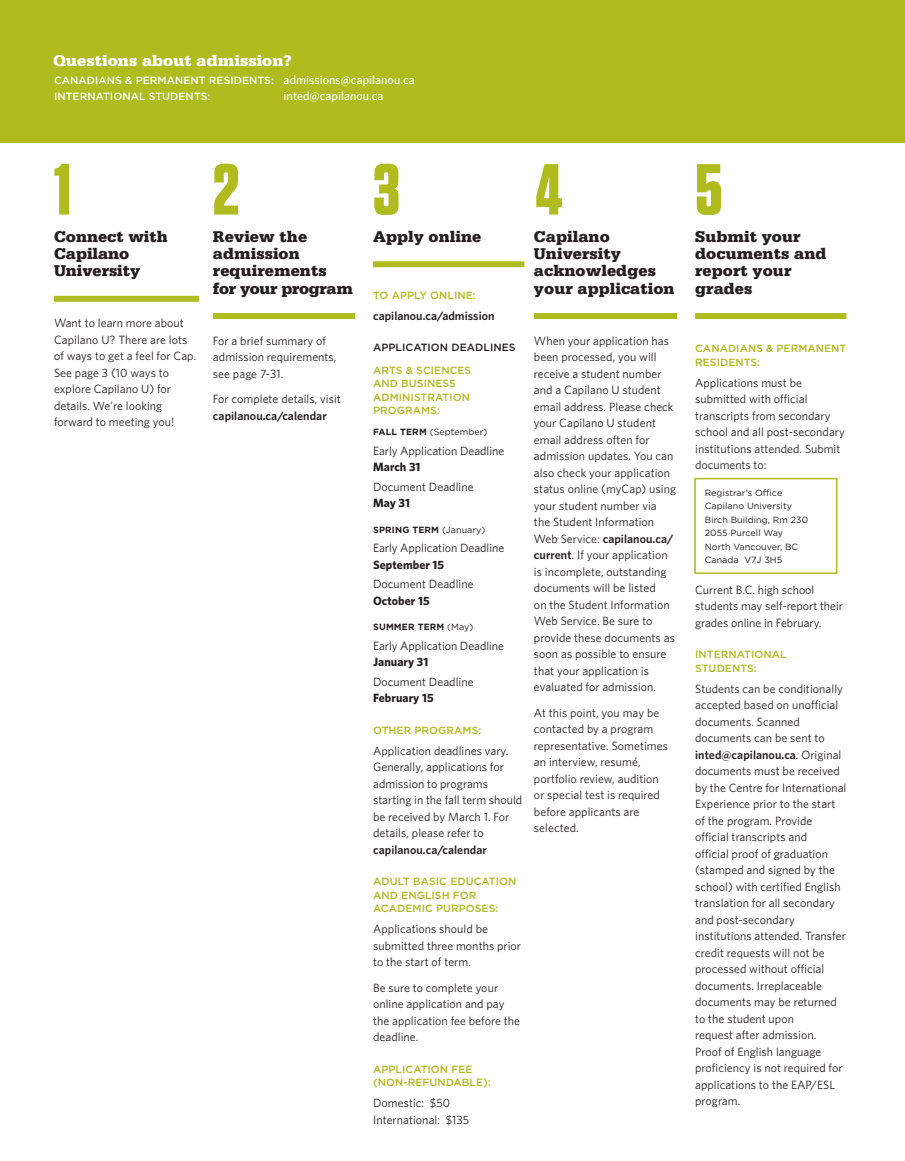
<style>
.page{position:relative;width:905px;height:1161px;background:#fff}
.page>*{position:absolute;margin:0;border:0;box-sizing:border-box;transform-origin:0 0}
.t1{font:700 72px "Tungsten";color:#b0bb1d}
.t2{font:900 16.5px/17.2px "Serifa Std";letter-spacing:.005em;color:#231f20}
.t3{font:900 16.5px "Serifa Std";letter-spacing:.005em;color:#fff}
.t4{font:12px/16.5px "Whitney";letter-spacing:.005em;color:#231f20}
.t5{font:600 12px "Whitney";letter-spacing:.005em;color:#231f20}
.t6{font:700 12px "Whitney";letter-spacing:.005em;color:#231f20}
.t7{font:500 12px "Whitney";letter-spacing:.005em;color:#fff}
.t8{font:500 10.5px/13.5px "Gotham";letter-spacing:.005em;color:#b0bb1d}
.t9{font:500 10.5px/16.5px "Gotham";letter-spacing:.005em;color:#fff}
.t10{font:500 10.5px "Gotham";letter-spacing:.005em;color:#231f20}
.t11{font:9px/13.5px "Gotham";letter-spacing:.005em;color:#231f20}
.t12{font:700 9px "Gotham";letter-spacing:.02em;color:#231f20}
.s1{font-family:"Whitney";font-size:12px}
.s2{font-weight:700}
.s3{font-weight:400}
.s4{font-weight:600}
.s5{font-style:italic}
</style>
<div class="page">
<div style="left:0;top:0;width:904px;height:143px;background:#b0bb1d"></div>
<div style="left:54px;top:296px;width:145px;height:6px;background:#b0bb1d"></div>
<div style="left:213px;top:313px;width:142px;height:6px;background:#b0bb1d"></div>
<div style="left:373px;top:261px;width:151px;height:6px;background:#b0bb1d"></div>
<div style="left:534px;top:313px;width:143px;height:6px;background:#b0bb1d"></div>
<div style="left:695px;top:313px;width:151px;height:6px;background:#b0bb1d"></div>
<div style="left:694px;top:478px;width:143px;height:96px;border:2px solid #b0bb1d"></div>
<h2 class="t3" style="left:53px;top:51px;width:240px">Questions about admission?</h2>
<p class="t9" style="left:54px;top:72px;width:362px">CANADIANS &amp; PERMANENT RESIDENTS: <span class="s1">admissions@capilanou.ca<br></span>INTERNATIONAL STUDENTS:</p>
<p class="t7" style="left:284px;top:88px;width:101px">inted@capilanou.ca</p>
<h1 class="t1" style="left:213px;top:151px;width:28px">2</h1>
<h1 class="t1" style="left:373px;top:151px;width:28px">3</h1>
<h1 class="t1" style="left:54px;top:151px;width:18px">1</h1>
<h1 class="t1" style="left:695px;top:151px;width:29px">5</h1>
<h1 class="t1" style="left:535px;top:151px;width:28px">4</h1>
<h2 class="t2" style="left:54px;top:228px;width:115px">Connect with<br>Capilano<br>University</h2>
<p class="t4" style="left:54px;top:315px;width:144px">Want to learn more about<br>Capilano U? There are lots of ways to get a feel for Cap.<br>See page 3 (10 ways to explore Capilano U) for details. We’re looking forward to meeting you!</p>
<h2 class="t2" style="left:213px;top:228px;width:141px">Review the admission requirements for your program</h2>
<p class="t4" style="left:213px;top:332px;width:125px">For a brief summary of admission requirements, see page 7-31.</p>
<p class="t4" style="left:213px;top:390px;width:129px">For complete details, visit</p>
<p class="t5" style="left:213px;top:407px;width:115px">capilanou.ca/calendar</p>
<h2 class="t2" style="left:373px;top:228px;width:110px">Apply online</h2>
<p class="t8" style="left:373px;top:288px;width:104px">TO APPLY ONLINE:</p>
<p class="t5" style="left:373px;top:308px;width:123px">capilanou.ca/admission</p>
<p class="t10" style="left:373px;top:341px;width:144px">APPLICATION DEADLINES</p>
<p class="t8" style="left:373px;top:363px;width:100px">ARTS &amp; SCIENCES<br>AND BUSINESS<br>ADMINISTRATION<br>PROGRAMS:</p>
<p class="t11" style="left:373px;top:425px;width:116px"><span class="s2">FALL TERM</span> (September)</p>
<p class="t4" style="left:373px;top:442px;width:133px">Early Application Deadline</p>
<p class="t6" style="left:373px;top:459px;width:49px">March 31</p>
<p class="t4" style="left:373px;top:478px;width:102px">Document Deadline</p>
<p class="t6" style="left:373px;top:495px;width:39px">May 31</p>
<p class="t12" style="left:373px;top:524px;width:114px">SPRING TERM <span class="s3">(January)</span></p>
<p class="t4" style="left:373px;top:540px;width:133px">Early Application Deadline</p>
<p class="t6" style="left:373px;top:557px;width:73px">September 15</p>
<p class="t4" style="left:373px;top:576px;width:102px">Document Deadline</p>
<p class="t6" style="left:373px;top:593px;width:58px">October 15</p>
<p class="t12" style="left:373px;top:621px;width:102px">SUMMER TERM <span class="s3">(May)</span></p>
<p class="t4" style="left:373px;top:637px;width:132px">Early Application Deadline</p>
<p class="t6" style="left:373px;top:654px;width:57px">January 31</p>
<p class="t4" style="left:373px;top:673px;width:102px">Document Deadline</p>
<p class="t6" style="left:373px;top:690px;width:62px">February 15</p>
<p class="t8" style="left:373px;top:723px;width:110px">OTHER PROGRAMS:</p>
<p class="t4" style="left:373px;top:742px;width:151px">Application deadlines vary.<br>Generally, applications for admission to programs starting in the fall term should be received by March 1. For details, please refer to</p>
<p class="t5" style="left:373px;top:842px;width:115px">capilanou.ca/calendar</p>
<p class="t8" style="left:373px;top:875px;width:145px">ADULT BASIC EDUCATION<br>AND ENGLISH FOR<br>ACADEMIC PURPOSES:</p>
<p class="t4" style="left:373px;top:921px;width:149px">Applications should be submitted three months prior to the start of term.</p>
<p class="t4" style="left:373px;top:979px;width:148px">Be sure to complete your online application and pay the application fee before the deadline.</p>
<p class="t8" style="left:373px;top:1062px;width:119px">APPLICATION FEE (NON-REFUNDABLE):</p>
<p class="t4" style="left:373px;top:1095px;width:98px">Domestic: $50<br>International: $135</p>
<h2 class="t2" style="left:534px;top:228px;width:142px">Capilano<br>University acknowledges your application</h2>
<p class="t4" style="left:534px;top:332px;width:144px">When your application has been processed, you will receive a student number and a Capilano U student email address. Please check your Capilano U student email address often for admission updates. You can also check your application status online (myCap) using your student number via<br>the Student Information<br>Web Service: <span class="s4">capilanou.ca/ current</span>. If your application is incomplete, outstanding documents will be listed<br>on the Student Information<br>Web Service. Be sure to provide these documents as soon as possible to ensure that your application is evaluated for admission.</p>
<p class="t4" style="left:534px;top:704px;width:135px">At this point, you may be contacted by a program representative. Sometimes an interview, resumé, portfolio review, audition or special test is required before applicants are selected.</p>
<h2 class="t2" style="left:695px;top:228px;width:133px">Submit your documents and report your grades</h2>
<p class="t8" style="left:695px;top:341px;width:153px">CANADIANS &amp; PERMANENT<br>RESIDENTS:</p>
<p class="t4" style="left:695px;top:374px;width:151px">Applications must be submitted with official transcripts from secondary school and all post-secondary institutions attended. Submit documents to:</p>
<p class="t11" style="left:704px;top:485px;width:105px">Registrar’s Office<br>Capilano University<br>Birch Building, Rm 230<br>2055 Purcell Way<br>North Vancouver, BC<br>Canada V7J 3H5</p>
<p class="t4" style="left:695px;top:581px;width:149px">Current B.C. high school students may self-report their grades online in February.</p>
<p class="t8" style="left:695px;top:647px;width:93px">INTERNATIONAL<br>STUDENTS:</p>
<p class="t4" style="left:695px;top:680px;width:153px">Students can be conditionally accepted based on unofficial documents. Scanned documents can be sent to <span class="s4">inted@capilanou.ca</span><span class="s5">.</span> Original documents must be received by the Centre for International<br>Experience prior to the start of the program. Provide official transcripts and<br>official proof of graduation (stamped and signed by the school) with certified English translation for all secondary and post-secondary institutions attended. Transfer credit requests will not be processed without official documents. Irreplaceable documents may be returned to the student upon<br>request after admission.<br>Proof of English language proficiency is not required for applications to the EAP/ESL program.</p>
</div>
